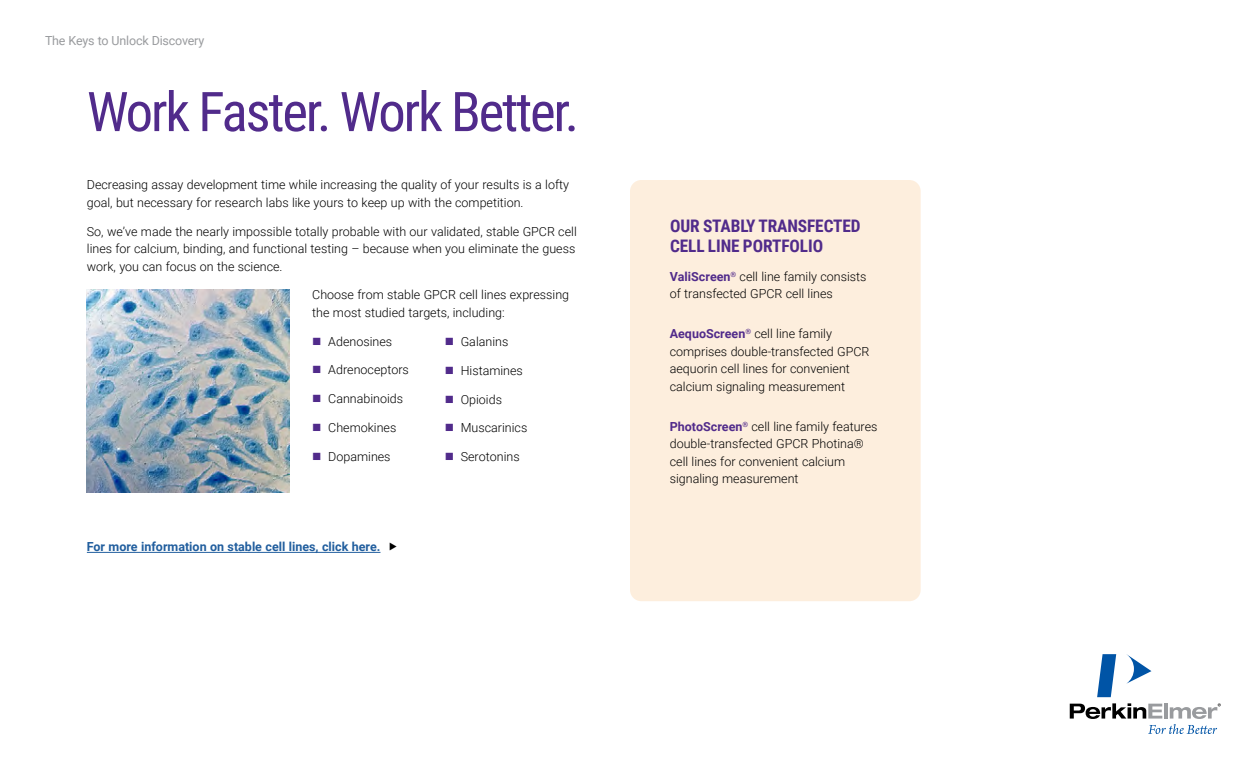
<style>
.page{position:relative;width:1260px;height:765px;background:#fff}
.page>*{position:absolute;margin:0;border:0;box-sizing:border-box;transform-origin:0 0}
.t1{font:54.75px "Roboto Condensed";letter-spacing:-.04em;color:#512b8b}
.t2{font:700 17.25px/20px "Roboto Condensed";letter-spacing:-.005em;color:#512b8b}
.t3{font:300 12.5px/17.5px "Roboto";color:#000}
.t4{font:700 12.5px "Roboto";color:#215e9e}
.t5{font:12.5px "Roboto";letter-spacing:-.015em;color:#999b9e}
.s1{color:#512b8b}
.s2{font-weight:700;color:#512b8b}
</style>
<div class="page">
<svg style="left:1127px;top:654px;width:24px;height:30px"></svg>
<svg style="left:1097px;top:654px;width:19px;height:43px"></svg>
<svg style="left:1070px;top:703px;width:151px;height:31px"></svg>
<hr style="left:87px;top:552px;width:293px;height:1px;background:#215e9e">
<div style="left:630px;top:180px;width:291px;height:421px;background:#fdeedd;border-radius:11px"></div>
<img style="left:87px;top:290px;width:203px;height:203px">
<p class="t5" style="left:45px;top:32px;width:161px">The Keys to Unlock Discovery</p>
<h1 class="t1" style="left:87px;top:73px;width:494px">Work Faster. Work Better.</h1>
<p class="t3" style="left:87px;top:176px;width:484px">Decreasing assay development time while increasing the quality of your results is a lofty goal, but necessary for research labs like yours to keep up with the competition.</p>
<p class="t3" style="left:87px;top:222px;width:491px;text-align:justify">So, we’ve made the nearly impossible totally probable with our validated, stable GPCR cell lines for calcium, binding, and functional testing – because when you eliminate the guess work, you can focus on the science.</p>
<p class="t3" style="left:312px;top:286px;width:258px">Choose from stable GPCR cell lines expressing the most studied targets, including:</p>
<p class="t3" style="left:312px;top:332px;width:81px"><span class="s1">■</span> Adenosines</p>
<p class="t3" style="left:312px;top:361px;width:98px"><span class="s1">■</span> Adrenoceptors</p>
<p class="t3" style="left:312px;top:389px;width:92px"><span class="s1">■</span> Cannabinoids</p>
<p class="t3" style="left:312px;top:418px;width:86px"><span class="s1">■</span> Chemokines</p>
<p class="t3" style="left:312px;top:447px;width:80px"><span class="s1">■</span> Dopamines</p>
<p class="t3" style="left:445px;top:332px;width:65px"><span class="s1">■</span> Galanins</p>
<p class="t3" style="left:445px;top:361px;width:80px"><span class="s1">■</span> Histamines</p>
<p class="t3" style="left:445px;top:390px;width:59px"><span class="s1">■</span> Opioids</p>
<p class="t3" style="left:445px;top:419px;width:84px"><span class="s1">■</span> Muscarinics</p>
<p class="t3" style="left:445px;top:447px;width:76px"><span class="s1">■</span> Serotonins</p>
<p class="t4" style="left:87px;top:538px;width:295px">For more information on stable cell lines, click here.</p>
<h2 class="t2" style="left:670px;top:215px;width:192px">OUR STABLY TRANSFECTED<br>CELL LINE PORTFOLIO</h2>
<p class="t3" style="left:670px;top:267px;width:198px"><span class="s2">ValiScreen</span><sup>®</sup> cell line family consists of transfected GPCR cell lines</p>
<p class="t3" style="left:670px;top:325px;width:201px"><span class="s2">AequoScreen</span><sup>®</sup> cell line family comprises double-transfected GPCR aequorin cell lines for convenient calcium signaling measurement</p>
<p class="t3" style="left:670px;top:417px;width:209px"><span class="s2">PhotoScreen</span><sup>®</sup> cell line family features double-transfected GPCR Photina® cell lines for convenient calcium signaling measurement</p>
</div>
